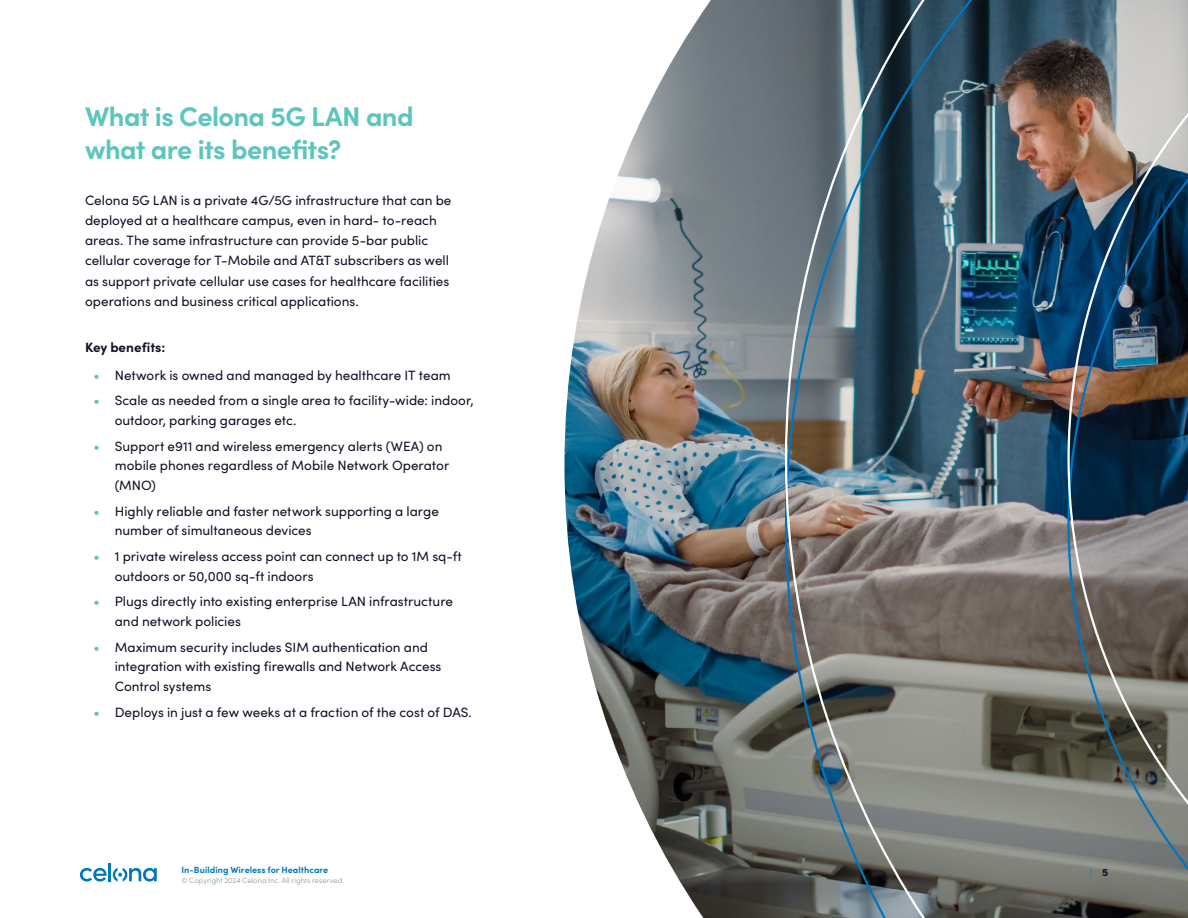
<style>
.page{position:relative;width:1188px;height:918px;background:#fff}
.page>*{position:absolute;margin:0;border:0;box-sizing:border-box;transform-origin:0 0}
.Heading_2{font:700 27px/33px "Sofia Pro";letter-spacing:-.025em;color:#5ec5be}
.Paragraph{font:13.5px/19.5px "Sofia Pro";color:#101226}
.Paragraph-2{font:700 13.5px "Sofia Pro";color:#101226}
.t1{font:300 10.5px "Sofia Pro";color:#0277bd}
.t2{font:700 9px "Sofia Pro";letter-spacing:.005em;color:#0277bd}
.t3{font:300 7.5px "Sofia Pro";letter-spacing:.005em;color:#939598}
.s1{font-weight:700;color:#5ec5be}
.s2{font-weight:900;color:#101226}
</style>
<div class="page">
<img style="left:564px;top:0;width:220px;height:918px">
<img style="left:784px;top:0;width:404px;height:918px">
<svg style="left:80px;top:868px;width:27px;height:14px"></svg>
<hr style="left:108px;top:863px;width:3px;height:18px;background:#0277bd">
<svg style="left:113px;top:868px;width:44px;height:14px"></svg>
<p class="Heading_2" style="left:85px;top:98px;width:330px">What is Celona 5G LAN and what are its benefits?</p>
<p class="Paragraph" style="left:85px;top:189px;width:368px;line-height:20.2px">Celona 5G LAN is a private 4G/5G infrastructure that can be deployed at a healthcare campus, even in hard- to-reach areas. The same infrastructure can provide 5-bar public cellular coverage for T-Mobile and AT&amp;T subscribers as well as support private cellular use cases for healthcare facilities operations and business critical applications.</p>
<p class="Paragraph-2" style="left:85px;top:336px;width:82px">Key benefits:</p>
<p class="Paragraph" style="left:94px;top:364px;width:359px"><span class="s1">•</span> Network is owned and managed by healthcare IT team</p>
<p class="Paragraph" style="left:115px;top:390px;width:360px;text-indent:-21px"><span class="s1">•</span> Scale as needed from a single area to facility-wide: indoor, outdoor, parking garages etc.</p>
<p class="Paragraph" style="left:115px;top:436px;width:336px;text-indent:-21px"><span class="s1">•</span> Support e911 and wireless emergency alerts (WEA) on mobile phones regardless of Mobile Network Operator (MNO)</p>
<p class="Paragraph" style="left:115px;top:500px;width:326px;text-indent:-21px"><span class="s1">•</span> Highly reliable and faster network supporting a large number of simultaneous devices</p>
<p class="Paragraph" style="left:115px;top:546px;width:349px;text-indent:-21px"><span class="s1">•</span> 1 private wireless access point can connect up to 1M sq-ft outdoors or 50,000 sq-ft indoors</p>
<p class="Paragraph" style="left:115px;top:591px;width:340px;text-indent:-21px"><span class="s1">•</span> Plugs directly into existing enterprise LAN infrastructure and network policies</p>
<p class="Paragraph" style="left:115px;top:637px;width:328px;text-indent:-21px"><span class="s1">•</span> Maximum security includes SIM authentication and integration with existing firewalls and Network Access<br>Control systems</p>
<p class="Paragraph" style="left:94px;top:701px;width:380px"><span class="s1">•</span> Deploys in just a few weeks at a fraction of the cost of DAS.</p>
<p class="t2" style="left:181px;top:863px;width:148px">In-Building Wireless for Healthcare</p>
<p class="t3" style="left:181px;top:875px;width:164px">© Copyright 2024 Celona Inc. All rights reserved.</p>
<p class="t1" style="left:1090px;top:865px;width:20px">| <span class="s2">5</span></p>
</div>
